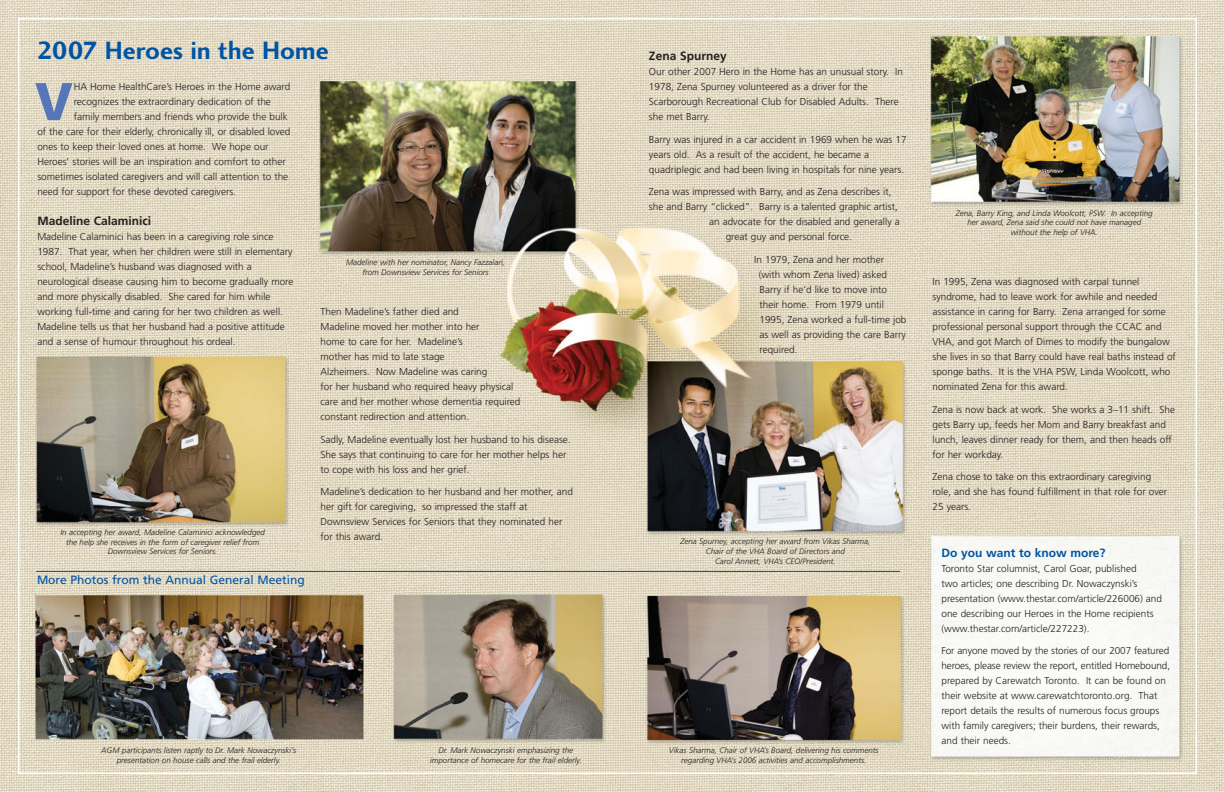
<style>
.page{position:relative;width:1224px;height:792px;background:#fff}
.page>*{position:absolute;margin:0;border:0;box-sizing:border-box;transform-origin:0 0}
.t1{font:900 53px "Frutiger";color:#5676b8}
.t2{font:26px "Charlotte Sans Bold Plain";color:#0054a4}
.t3{font:12px "Frutiger";color:#0054a4}
.t4{font:700 12px "Frutiger";color:#231f20}
.t5{font:700 12px "Frutiger";color:#0054a4}
.t6{font:300 10px/15px "Frutiger";color:#231f20}
.t7{font:italic 300 8px/9.6px "Frutiger";color:#231f20;text-align:center}
</style>
<div class="page">
<img style="left:0;top:0;width:1224px;height:792px">
<hr style="left:36px;top:571px;width:864px;height:1px;background:#0054a4">
<h2 class="t2" style="left:37px;top:40px;width:293px">2007 Heroes in the Home</h2>
<p class="t6" style="left:74px;top:80px;width:218px">HA Home HealthCare’s Heroes in the Home award</p>
<p class="t6" style="left:74px;top:95px;width:199px">recognizes the extraordinary dedication of the</p>
<p class="t6" style="left:74px;top:110px;width:215px">family members and friends who provide the bulk</p>
<p class="t6" style="left:37px;top:125px;width:255px">of the care for their elderly, chronically ill, or disabled loved</p>
<p class="t6" style="left:37px;top:140px;width:233px">ones to keep their loved ones at home. We hope our</p>
<p class="t6" style="left:37px;top:155px;width:250px">Heroes’ stories will be an inspiration and comfort to other</p>
<p class="t6" style="left:37px;top:170px;width:252px">sometimes isolated caregivers and will call attention to the</p>
<p class="t6" style="left:37px;top:185px;width:200px">need for support for these devoted caregivers.</p>
<p class="t4" style="left:37px;top:216px;width:115px">Madeline Calaminici</p>
<p class="t6" style="left:37px;top:230px;width:258px">Madeline Calaminici has been in a caregiving role since 1987. That year, when her children were still in elementary school, Madeline’s husband was diagnosed with a neurological disease causing him to become gradually more and more physically disabled. She cared for him while working full-time and caring for her two children as well.<br>Madeline tells us that her husband had a positive attitude and a sense of humour throughout his ordeal.</p>
<h1 class="t1" style="left:35px;top:80px;width:40px">V</h1>
<p class="t7" style="left:60px;top:528px;width:206px">In accepting her award, Madeline Calaminici acknowledged the help she receives in the form of caregiver relief from<br>Downsview Services for Seniors.</p>
<p class="t3" style="left:37px;top:575px;width:269px">More Photos from the Annual General Meeting</p>
<p class="t7" style="left:346px;top:258px;width:161px">Madeline with her nominator, Nancy Fazzalari, from Downsview Services for Seniors</p>
<p class="t6" style="left:320px;top:305px;width:202px">Then Madeline’s father died and<br>Madeline moved her mother into her<br>home to care for her. Madeline’s<br>mother has mid to late stage<br>Alzheimers. Now Madeline was caring<br>for her husband who required heavy physical care and her mother whose dementia required constant redirection and attention.</p>
<p class="t6" style="left:320px;top:432px;width:252px">Sadly, Madeline eventually lost her husband to his disease.<br>She says that continuing to care for her mother helps her to cope with his loss and her grief.</p>
<p class="t6" style="left:320px;top:485px;width:254px">Madeline’s dedication to her husband and her mother, and her gift for caregiving, so impressed the staff at Downsview Services for Seniors that they nominated her for this award.</p>
<p class="t4" style="left:649px;top:51px;width:79px">Zena Spurney</p>
<p class="t6" style="left:649px;top:65px;width:255px">Our other 2007 Hero in the Home has an unusual story. In 1978, Zena Spurney volunteered as a driver for the Scarborough Recreational Club for Disabled Adults. There she met Barry.</p>
<p class="t6" style="left:649px;top:132px;width:259px">Barry was injured in a car accident in 1969 when he was 17 years old. As a result of the accident, he became a quadriplegic and had been living in hospitals for nine years.</p>
<p class="t6" style="left:649px;top:185px;width:244px">Zena was impressed with Barry, and as Zena describes it,</p>
<p class="t6" style="left:649px;top:200px;width:250px">she and Barry “clicked”. Barry is a talented graphic artist,</p>
<p class="t6" style="left:709px;top:215px;width:192px">an advocate for the disabled and generally a</p>
<p class="t6" style="left:726px;top:230px;width:128px">great guy and personal force.</p>
<p class="t6" style="left:759px;top:252px;width:149px;text-indent:-4px">In 1979, Zena and her mother (with whom Zena lived) asked<br>Barry if he’d like to move into their home. From 1979 until<br>1995, Zena worked a full-time job as well as providing the care Barry required.</p>
<p class="t7" style="left:680px;top:538px;width:191px">Zena Spurney, accepting her award from Vikas Sharma,<br>Chair of the VHA Board of Directors and<br>Carol Annett, VHA’s CEO/President.</p>
<p class="t7" style="left:101px;top:746px;width:197px">AGM participants listen raptly to Dr. Mark Nowaczynski’s presentation on house calls and the frail elderly.</p>
<p class="t7" style="left:430px;top:746px;width:153px">Dr. Mark Nowaczynski emphasizing the importance of homecare for the frail elderly.</p>
<p class="t7" style="left:669px;top:746px;width:211px">Vikas Sharma, Chair of VHA’s Board, delivering his comments regarding VHA’s 2006 activities and accomplishments.</p>
<p class="t7" style="left:956px;top:209px;width:198px">Zena, Barry King, and Linda Woolcott, PSW. In accepting her award, Zena said she could not have managed without the help of VHA.</p>
<p class="t6" style="left:932px;top:275px;width:245px">In 1995, Zena was diagnosed with carpal tunnel syndrome, had to leave work for awhile and needed assistance in caring for Barry. Zena arranged for some professional personal support through the CCAC and VHA, and got March of Dimes to modify the bungalow she lives in so that Barry could have real baths instead of sponge baths. It is the VHA PSW, Linda Woolcott, who nominated Zena for this award.</p>
<p class="t6" style="left:932px;top:402px;width:244px">Zena is now back at work. She works a 3–11 shift. She gets Barry up, feeds her Mom and Barry breakfast and lunch, leaves dinner ready for them, and then heads off for her workday.</p>
<p class="t6" style="left:932px;top:470px;width:236px">Zena chose to take on this extraordinary caregiving role, and she has found fulfillment in that role for over<br>25 years.</p>
<p class="t5" style="left:942px;top:548px;width:166px">Do you want to know more?</p>
<p class="t6" style="left:942px;top:562px;width:222px">Toronto Star columnist, Carol Goar, published<br>two articles; one describing Dr. Nowaczynski’s presentation (www.thestar.com/article/226006) and one describing our Heroes in the Home recipients (www.thestar.com/article/227223).</p>
<p class="t6" style="left:942px;top:644px;width:230px">For anyone moved by the stories of our 2007 featured heroes, please review the report, entitled Homebound, prepared by Carewatch Toronto. It can be found on their website at www.carewatchtoronto.org. That report details the results of numerous focus groups with family caregivers; their burdens, their rewards, and their needs.</p>
</div>
